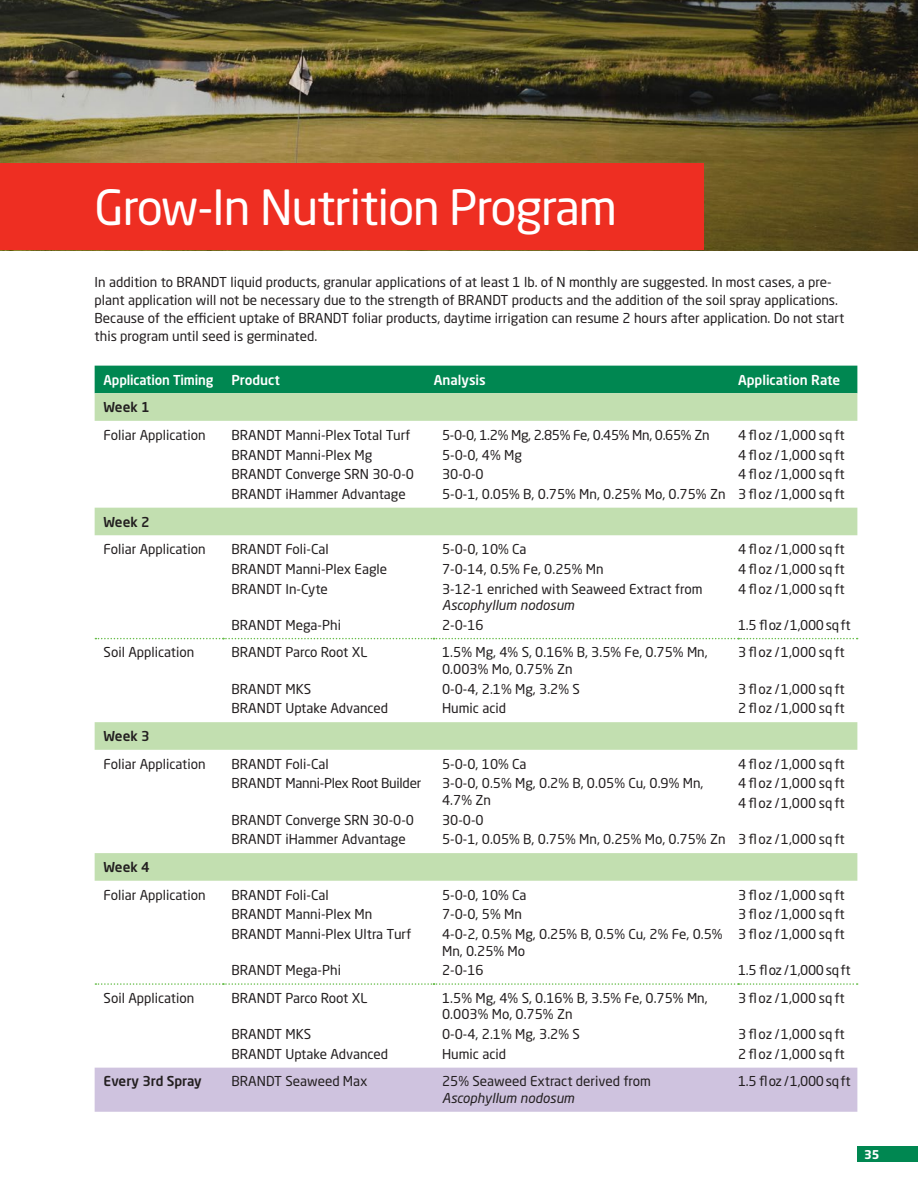
<style>
.page{position:relative;width:918px;height:1188px;background:#fff}
.page>*{position:absolute;margin:0;border:0;box-sizing:border-box;transform-origin:0 0}
.t1{font:48px "Neo Sans Pro";letter-spacing:-.025em;color:#fff}
.t2{font:13.5px/19.8px "Neo Sans Pro";color:#231f20}
.t3{font:500 13.5px "Neo Sans Pro";color:#fff}
.t4{font:13.5px/19.8px "Neo Sans Pro";letter-spacing:-.02em;color:#231f20}
.t5{font:italic 13.5px "Neo Sans Pro";color:#231f20}
.t6{font:500 13.5px "Neo Sans Pro";color:#231f20}
.t7{font:700 12px "Neo Sans Pro";color:#fff}
</style>
<div class="page">
<img style="left:0;top:0;width:918px;height:250px">
<div style="left:0;top:164px;width:704px;height:86px;background:#ee2e22"></div>
<div style="left:95px;top:366px;width:762px;height:27px;background:#008751"></div>
<svg style="left:95px;top:393px;width:762px;height:488px"></svg>
<div style="left:95px;top:1068px;width:762px;height:44px;background:#cfc3df"></div>
<svg style="left:95px;top:638px;width:763px;height:1px"></svg>
<svg style="left:95px;top:983px;width:763px;height:2px"></svg>
<div style="left:857px;top:1147px;width:61px;height:15px;background:#008751"></div>
<h1 class="t1" style="left:95px;top:178px;width:524px">Grow-In Nutrition Program</h1>
<p class="t2" style="left:95px;top:273px;width:751px;line-height:18px">In addition to BRANDT liquid products, granular applications of at least 1 lb. of N monthly are suggested. In most cases, a pre&shy;plant application will not be necessary due to the strength of BRANDT products and the addition of the soil spray applications.<br>Because of the efficient uptake of BRANDT foliar products, daytime irrigation can resume 2 hours after application. Do not start this program until seed is germinated.</p>
<p class="t3" style="left:104px;top:371px;width:111px">Application Timing</p>
<p class="t3" style="left:232px;top:371px;width:50px">Product</p>
<p class="t3" style="left:434px;top:371px;width:54px">Analysis</p>
<p class="t3" style="left:738px;top:371px;width:104px">Application Rate</p>
<p class="t6" style="left:104px;top:399px;width:48px">Week 1</p>
<p class="t2" style="left:104px;top:425px;width:103px">Foliar Application</p>
<p class="t2" style="left:232px;top:425px;width:184px">BRANDT Manni-PlexTotal Turf<br>BRANDT Manni-Plex Mg<br>BRANDT Converge SRN 30-0-0<br>BRANDT iHammer Advantage</p>
<p class="t2" style="left:442px;top:425px;width:285px">5-0-0, 1.2% Mg, 2.85% Fe, 0.45% Mn, 0.65% Zn<br>5-0-0, 4% Mg<br>30-0-0<br>5-0-1, 0.05% B, 0.75% Mn, 0.25% Mo, 0.75% Zn</p>
<p class="t2" style="left:738px;top:425px;width:108px;text-align:justify">4 fl oz /1,000 sq ft 4 fl oz /1,000 sq ft 4 fl oz /1,000 sq ft 3 fl oz /1,000 sq ft</p>
<p class="t6" style="left:104px;top:513px;width:48px">Week 2</p>
<p class="t2" style="left:104px;top:539px;width:103px">Foliar Application</p>
<p class="t2" style="left:232px;top:539px;width:157px">BRANDT Foli-Cal<br>BRANDT Manni-Plex Eagle<br>BRANDT In-Cyte</p>
<p class="t2" style="left:232px;top:615px;width:111px">BRANDT Mega-Phi</p>
<p class="t2" style="left:738px;top:539px;width:108px;text-align:justify">4 fl oz /1,000 sq ft 4 fl oz /1,000 sq ft 4 fl oz /1,000 sq ft</p>
<p class="t2" style="left:738px;top:615px;width:114px">1.5 fl oz /1,000 sq ft</p>
<p class="t2" style="left:442px;top:539px;width:262px">5-0-0, 10% Ca<br>7-0-14, 0.5% Fe, 0.25% Mn<br>3-12-1 enriched with Seaweed Extract from</p>
<p class="t5" style="left:442px;top:597px;width:134px">Ascophyllum nodosum</p>
<p class="t2" style="left:442px;top:615px;width:43px">2-0-16</p>
<p class="t2" style="left:104px;top:642px;width:92px">Soil Application</p>
<p class="t2" style="left:232px;top:642px;width:137px">BRANDT Parco Root XL</p>
<p class="t2" style="left:232px;top:679px;width:158px">BRANDT MKS<br>BRANDT Uptake Advanced</p>
<p class="t6" style="left:104px;top:728px;width:48px">Week 3</p>
<p class="t2" style="left:104px;top:754px;width:103px">Foliar Application</p>
<p class="t4" style="left:232px;top:754px;width:191px">BRANDT Foli-Cal<br>BRANDT Manni-Plex Root Builder</p>
<p class="t2" style="left:232px;top:810px;width:184px">BRANDT Converge SRN 30-0-0<br>BRANDT iHammer Advantage</p>
<p class="t6" style="left:104px;top:858px;width:48px">Week 4</p>
<p class="t2" style="left:104px;top:884px;width:103px">Foliar Application</p>
<p class="t2" style="left:232px;top:884px;width:181px">BRANDT Foli-Cal<br>BRANDT Manni-Plex Mn<br>BRANDT Manni-Plex Ultra Turf</p>
<p class="t2" style="left:232px;top:960px;width:111px">BRANDT Mega-Phi</p>
<p class="t2" style="left:104px;top:988px;width:92px">Soil Application</p>
<p class="t2" style="left:232px;top:988px;width:137px">BRANDT Parco Root XL</p>
<p class="t2" style="left:232px;top:1024px;width:158px">BRANDT MKS<br>BRANDT Uptake Advanced</p>
<p class="t2" style="left:442px;top:644px;width:267px;line-height:16.5px">1.5% Mg, 4% S, 0.16% B, 3.5% Fe, 0.75% Mn,<br>0.003% Mo, 0.75% Zn</p>
<p class="t2" style="left:442px;top:679px;width:139px">0-0-4, 2.1% Mg, 3.2% S<br>Humic acid</p>
<p class="t2" style="left:442px;top:754px;width:263px">5-0-0, 10% Ca<br>3-0-0, 0.5% Mg, 0.2% B, 0.05% Cu, 0.9% Mn,</p>
<p class="t2" style="left:442px;top:790px;width:285px">4.7% Zn<br>30-0-0<br>5-0-1, 0.05% B, 0.75% Mn, 0.25% Mo, 0.75% Zn</p>
<p class="t2" style="left:442px;top:884px;width:282px">5-0-0, 10% Ca<br>7-0-0, 5% Mn<br>4-0-2, 0.5% Mg, 0.25% B, 0.5% Cu, 2% Fe, 0.5%</p>
<p class="t2" style="left:442px;top:940px;width:85px">Mn, 0.25% Mo<br>2-0-16</p>
<p class="t2" style="left:442px;top:989px;width:267px;line-height:16.5px">1.5% Mg, 4% S, 0.16% B, 3.5% Fe, 0.75% Mn,<br>0.003% Mo, 0.75% Zn</p>
<p class="t2" style="left:442px;top:1024px;width:139px">0-0-4, 2.1% Mg, 3.2% S<br>Humic acid</p>
<p class="t6" style="left:104px;top:1073px;width:100px">Every 3rd Spray</p>
<p class="t2" style="left:232px;top:1071px;width:138px">BRANDT Seaweed Max</p>
<p class="t2" style="left:442px;top:1071px;width:210px">25% Seaweed Extract derived from</p>
<p class="t5" style="left:442px;top:1090px;width:134px">Ascophyllum nodosum</p>
<p class="t2" style="left:738px;top:642px;width:108px">3 fl oz /1,000 sq ft</p>
<p class="t2" style="left:738px;top:679px;width:108px">3 fl oz /1,000 sq ft<br>2 fl oz /1,000 sq ft</p>
<p class="t2" style="left:738px;top:754px;width:108px;text-align:justify">4 fl oz /1,000 sq ft 4 fl oz /1,000 sq ft 4 fl oz /1,000 sq ft</p>
<p class="t2" style="left:738px;top:829px;width:108px">3 fl oz /1,000 sq ft</p>
<p class="t2" style="left:738px;top:884px;width:108px;text-align:justify">3 fl oz /1,000 sq ft 3 fl oz /1,000 sq ft 3 fl oz /1,000 sq ft</p>
<p class="t2" style="left:738px;top:960px;width:114px">1.5 fl oz /1,000 sq ft</p>
<p class="t2" style="left:738px;top:988px;width:108px">3 fl oz /1,000 sq ft</p>
<p class="t2" style="left:738px;top:1024px;width:108px">3 fl oz /1,000 sq ft<br>2 fl oz /1,000 sq ft</p>
<p class="t2" style="left:738px;top:1071px;width:114px">1.5 fl oz /1,000 sq ft</p>
<p class="t7" style="left:864px;top:1146px;width:17px">35</p>
</div>
